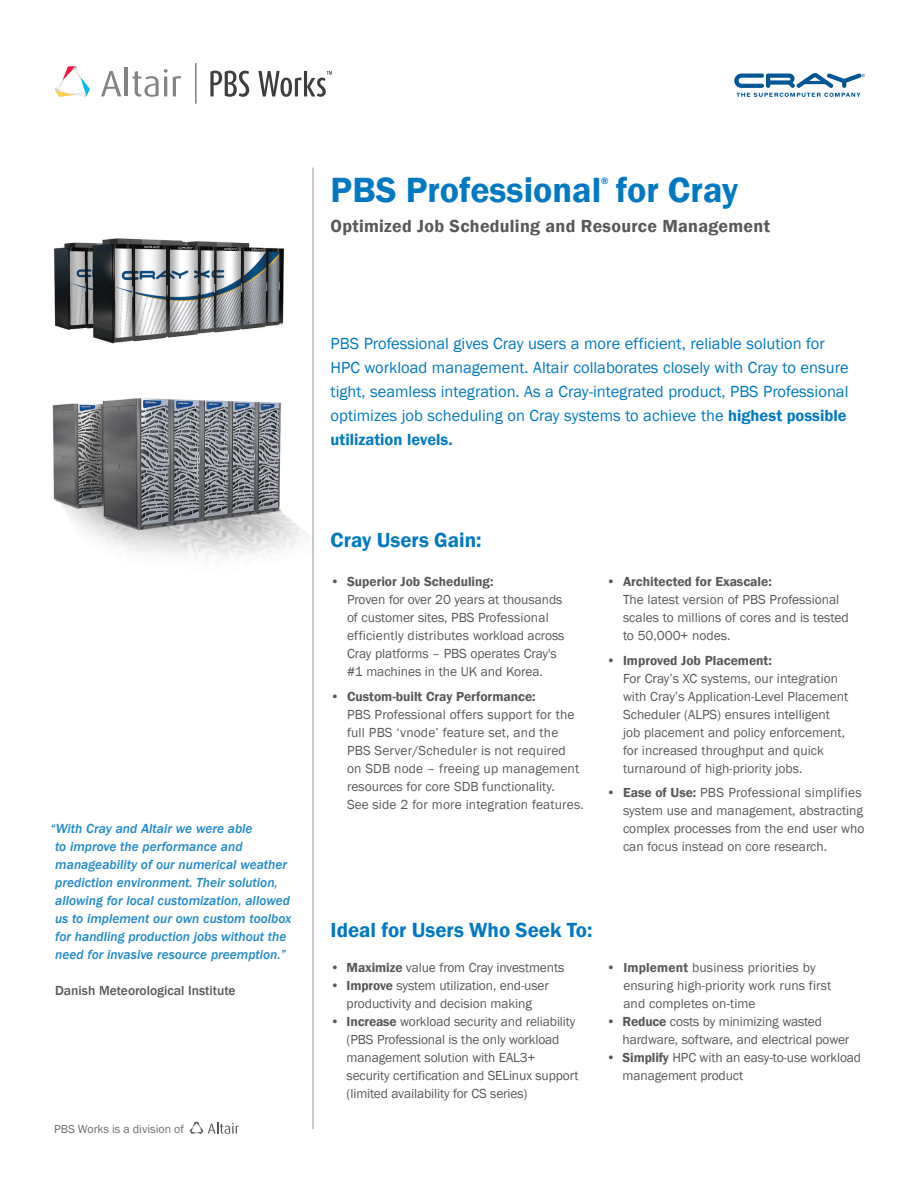
<style>
.page{position:relative;width:918px;height:1188px;background:#fff}
.page>*{position:absolute;margin:0;border:0;box-sizing:border-box;transform-origin:0 0}
.Header_1_Demi_24_28{font:600 36px "Franklin Gothic";color:#0079c2}
.Header_2_Demi_14_18{font:600 21px "Franklin Gothic";color:#0079c2}
.Subhead_1_Demi_12_20{font:600 18px "Franklin Gothic";letter-spacing:.015em;color:#57585a}
.Paragraph_1_Book_11{font:16.5px/24px "Franklin Gothic";color:#0079c2}
.Bullet_Body_9_12_spa{font:13.5px/18px "Franklin Gothic";color:#57585a}
.Bullet_Body_NO_space{font:13.5px/18px "Franklin Gothic";letter-spacing:-.01em;color:#57585a}
.Quote_Medium_9_12{font:italic 500 13.5px/18px "Franklin Gothic";color:#1e89ca}
.Quote_Medium_9_12-2{font:500 13.5px "Franklin Gothic";color:#57585a}
.t1{font:12px "Franklin Gothic";color:#6c6d70}
.Header_1_Demi_24_28-2{font:600 9.6px "Franklin Gothic";color:#0079c2}
.s1{font-weight:600}
</style>
<div class="page">
<img style="left:52px;top:390px;width:261px;height:202px">
<svg style="left:101px;top:71px;width:20px;height:25px"></svg>
<hr style="left:125px;top:67px;width:3px;height:29px;background:#808285">
<svg style="left:132px;top:69px;width:49px;height:28px"></svg>
<svg style="left:55px;top:66px;width:35px;height:31px"></svg>
<hr style="left:196px;top:63px;width:1px;height:41px;background:#3e3e3f">
<svg style="left:210px;top:71px;width:39px;height:26px"></svg>
<svg style="left:258px;top:71px;width:74px;height:26px"></svg>
<svg style="left:190px;top:1122px;width:49px;height:12px"></svg>
<hr style="left:313px;top:168px;width:1px;height:961px;background:#939598">
<svg style="left:734px;top:73px;width:131px;height:24px"></svg>
<img style="left:54px;top:238px;width:230px;height:106px">
<p class="Header_1_Demi_24_28" style="left:331px;top:168px;width:409px">PBS Professional for Cray</p>
<p class="Header_1_Demi_24_28-2" style="left:601px;top:175px;width:9px">®</p>
<p class="Subhead_1_Demi_12_20" style="left:331px;top:215px;width:441px">Optimized Job Scheduling and Resource Management</p>
<p class="Quote_Medium_9_12" style="left:55px;top:820px;width:238px;text-indent:-5px">“With Cray and Altair we were able<br>to improve the performance and manageability of our numerical weather prediction environment. Their solution, allowing for local customization, allowed us to implement our own custom toolbox for handling production jobs without the need for invasive resource preemption.”</p>
<p class="Quote_Medium_9_12-2" style="left:55px;top:983px;width:182px">Danish Meteorological Institute</p>
<p class="t1" style="left:54px;top:1122px;width:131px">PBS Works is a division of</p>
<p class="Paragraph_1_Book_11" style="left:331px;top:331px;width:520px">PBS Professional gives Cray users a more efficient, reliable solution for HPC workload management. Altair collaborates closely with Cray to ensure tight, seamless integration. As a Cray-integrated product, PBS Professional optimizes job scheduling on Cray systems to achieve the <span class="s1">highest possible utilization levels.</span></p>
<p class="Header_2_Demi_14_18" style="left:331px;top:527px;width:152px">Cray Users Gain:</p>
<p class="Bullet_Body_9_12_spa" style="left:347px;top:573px;width:219px;text-indent:-16px"><span class="s1">• Superior Job Scheduling:<br></span>Proven for over 20 years at thousands of customer sites, PBS Professional efficiently distributes workload across Cray platforms – PBS operates Cray's #1 machines in the UK and Korea.</p>
<p class="Bullet_Body_9_12_spa" style="left:347px;top:687px;width:238px;text-indent:-16px"><span class="s1">• Custom-built Cray Performance:<br></span>PBS Professional offers support for the full PBS ‘vnode’ feature set, and the PBS Server/Scheduler is not required<br>on SDB node – freeing up management resources for core SDB functionality.<br>See side 2 for more integration features.</p>
<p class="Bullet_Body_9_12_spa" style="left:623px;top:573px;width:227px;text-indent:-16px"><span class="s1">• Architected for Exascale:<br></span>The latest version of PBS Professional scales to millions of cores and is tested to 50,000+ nodes.</p>
<p class="Bullet_Body_9_12_spa" style="left:623px;top:651px;width:227px;text-indent:-16px"><span class="s1">• Improved Job Placement:<br></span>For Cray’s XC systems, our integration with Cray’s Application-Level Placement Scheduler (ALPS) ensures intelligent job placement and policy enforcement, for increased throughput and quick turnaround of high-priority jobs.</p>
<p class="Bullet_Body_9_12_spa" style="left:623px;top:784px;width:243px;text-indent:-16px"><span class="s1">• Ease of Use:</span> PBS Professional simplifies system use and management, abstracting complex processes from the end user who can focus instead on core research.</p>
<p class="Header_2_Demi_14_18" style="left:331px;top:917px;width:264px">Ideal for Users Who Seek To:</p>
<p class="Bullet_Body_NO_space" style="left:331px;top:959px;width:235px"><span class="s1">• Maximize</span> value from Cray investments</p>
<p class="Bullet_Body_NO_space" style="left:331px;top:977px;width:220px;text-align:center"><span class="s1">• Improve</span> system utilization, end-user productivity and decision making</p>
<p class="Bullet_Body_NO_space" style="left:347px;top:1013px;width:234px;text-indent:-16px"><span class="s1">• Increase</span> workload security and reliability (PBS Professional is the only workload management solution with EAL3+ security certification and SELinux support (limited availability for CS series)</p>
<p class="Bullet_Body_NO_space" style="left:623px;top:959px;width:209px;text-indent:-17px"><span class="s1">• Implement</span> business priorities by ensuring high-priority work runs first and completes on-time</p>
<p class="Bullet_Body_NO_space" style="left:623px;top:1013px;width:228px;text-indent:-16px"><span class="s1">• Reduce</span> costs by minimizing wasted hardware, software, and electrical power</p>
<p class="Bullet_Body_NO_space" style="left:623px;top:1049px;width:240px;text-indent:-16px">• <span class="s1">Simplify</span> HPC with an easy-to-use workload management product</p>
</div>
